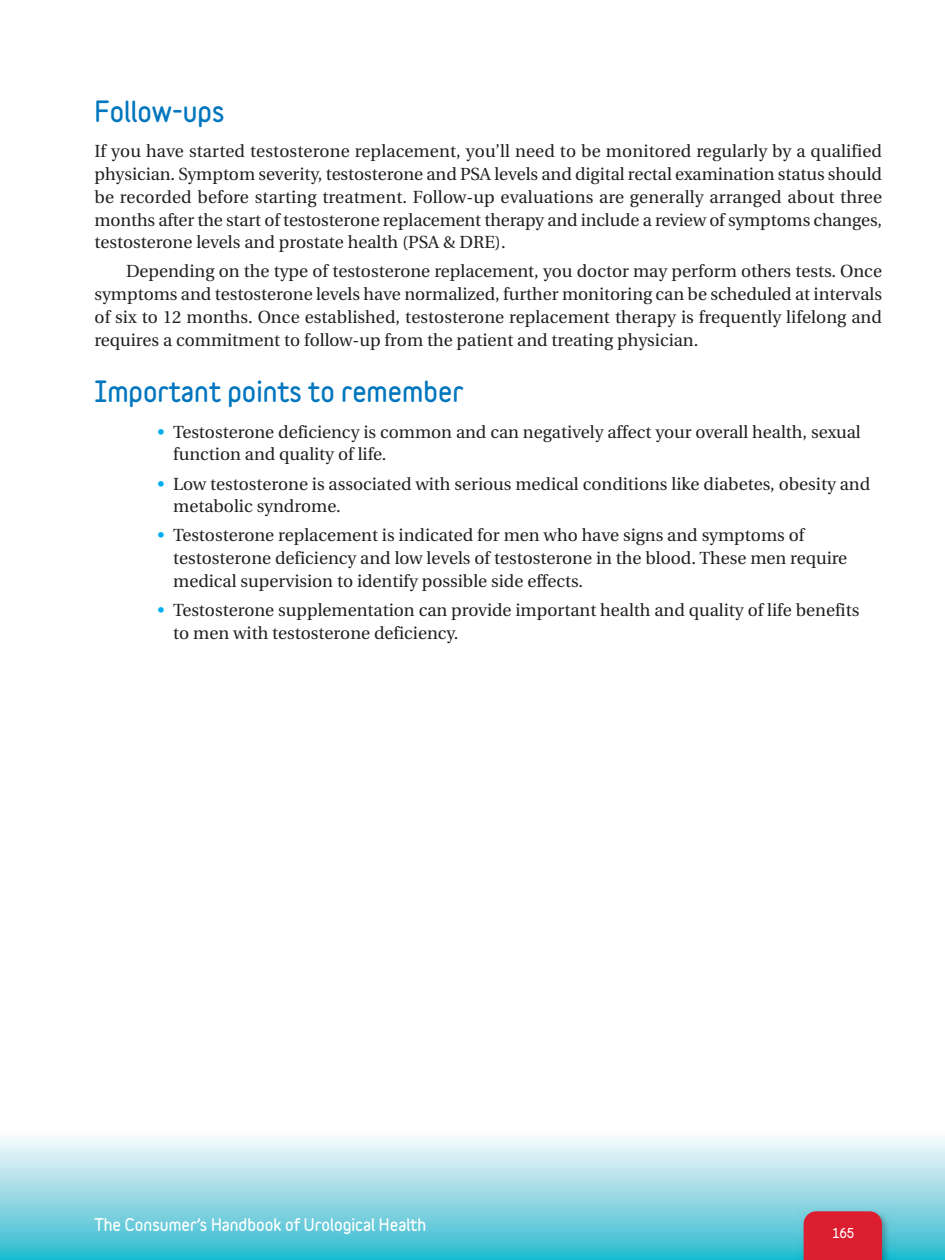
<style>
.page{position:relative;width:945px;height:1260px;background:#fff}
.page>*{position:absolute;margin:0;border:0;box-sizing:border-box;transform-origin:0 0}
.t1{font:900 26.25px "Variable";color:#0076be}
.t2{font:17.5px/22.8px "Utopia";color:#231f20}
.t3{font:900 15.75px "Variable";color:#fff}
.t4{font:900 12.25px "Variable";color:#fff}
.s1{color:#00aeef}
</style>
<div class="page">
<svg style="left:0;top:1137px;width:945px;height:123px;background:#95d9e4"></svg>
<img style="left:798px;top:1205px;width:98px;height:55px">
<div style="left:804px;top:1211px;width:78px;height:49px;background:#db1e30"></div>
<p class="t1" style="left:94px;top:100px;width:132px">Follow-ups</p>
<p class="t2" style="left:94px;top:142px;width:789px;text-align:justify">If you have started testosterone replacement, you’ll need to be monitored regularly by a qualified physician. Symptom severity, testosterone and PSA levels and digital rectal examination status should be recorded before starting treatment. Follow-up evaluations are generally arranged about three months after the start of testosterone replacement therapy and include a review of symptoms changes, testosterone levels and prostate health (PSA &amp; DRE).</p>
<p class="t2" style="left:94px;top:262px;width:789px;text-align:justify;text-indent:32px">Depending on the type of testosterone replacement, you doctor may perform others tests. Once symptoms and testosterone levels have normalized, further monitoring can be scheduled at intervals of six to 12 months. Once established, testosterone replacement therapy is frequently lifelong and requires a commitment to follow-up from the patient and treating physician.</p>
<p class="t1" style="left:94px;top:381px;width:371px">Important points to remember</p>
<p class="t2" style="left:173px;top:422px;width:689px;text-indent:-16px"><span class="s1">•</span> Testosterone deficiency is common and can negatively affect your overall health, sexual function and quality of life.</p>
<p class="t2" style="left:173px;top:474px;width:698px;text-indent:-16px"><span class="s1">•</span> Low testosterone is associated with serious medical conditions like diabetes, obesity and metabolic syndrome.</p>
<p class="t2" style="left:173px;top:525px;width:675px;text-indent:-16px"><span class="s1">•</span> Testosterone replacement is indicated for men who have signs and symptoms of testosterone deficiency and low levels of testosterone in the blood. These men require medical supervision to identify possible side effects.</p>
<p class="t2" style="left:173px;top:600px;width:688px;text-indent:-16px"><span class="s1">•</span> Testosterone supplementation can provide important health and quality of life benefits to men with testosterone deficiency.</p>
<p class="t3" style="left:94px;top:1218px;width:333px">The Consumer’s Handbook of Urological Health</p>
<p class="t4" style="left:832px;top:1228px;width:24px">165</p>
</div>
